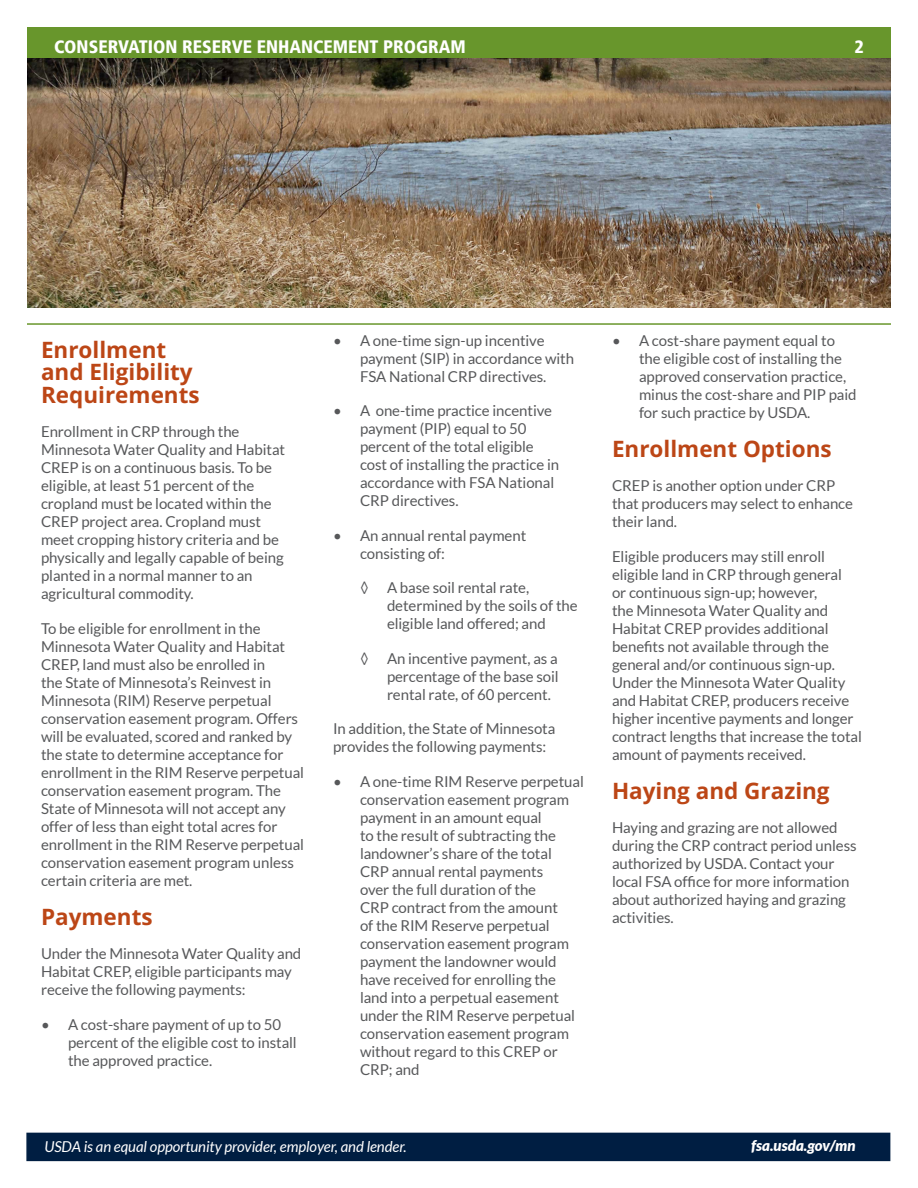
<style>
.page{position:relative;width:918px;height:1188px;background:#fff}
.page>*{position:absolute;margin:0;border:0;box-sizing:border-box;transform-origin:0 0}
.Body_Text{font:700 22.5px/22.5px "Open Sans";color:#bc4616}
.t1{font:900 condensed 18px "Frutiger LT";color:#fff}
.Body_Text-2{font:15px/18px "Lato";letter-spacing:-.005em;color:#57585a}
.t2{font:italic 15px "Lato";letter-spacing:-.005em;color:#fff}
.t3{font:italic 900 15px "Lato";letter-spacing:-.005em;color:#fff}
</style>
<div class="page">
<hr style="left:27px;top:323px;width:864px;height:2px;background:#68962c">
<div style="left:26px;top:1133px;width:864px;height:28px;background:#001e42"></div>
<div style="left:27px;top:27px;width:864px;height:44px;background:#68962c"></div>
<img style="left:27px;top:58px;width:864px;height:250px">
<p class="t1" style="left:54px;top:36px;width:413px">CONSERVATION RESERVE ENHANCEMENT PROGRAM</p>
<p class="t1" style="left:855px;top:36px;width:11px">2</p>
<p class="Body_Text" style="left:41px;top:338px;width:160px">Enrollment and Eligibility<br>Requirements</p>
<p class="Body_Text-2" style="left:41px;top:423px;width:246px">Enrollment in CRP through the Minnesota Water Quality and Habitat CREP is on a continuous basis. To be eligible, at least 51 percent of the cropland must be located within the CREP project area. Cropland must meet cropping history criteria and be physically and legally capable of being planted in a normal manner to an agricultural commodity.</p>
<p class="Body_Text-2" style="left:41px;top:619px;width:265px">To be eligible for enrollment in the Minnesota Water Quality and Habitat CREP, land must also be enrolled in<br>the State of Minnesota’s Reinvest in Minnesota (RIM) Reserve perpetual conservation easement program. Offers will be evaluated, scored and ranked by the state to determine acceptance for enrollment in the RIM Reserve perpetual conservation easement program. The State of Minnesota will not accept any offer of less than eight total acres for enrollment in the RIM Reserve perpetual conservation easement program unless certain criteria are met.</p>
<p class="Body_Text" style="left:41px;top:905px;width:113px">Payments</p>
<p class="Body_Text-2" style="left:41px;top:945px;width:262px">Under the Minnesota Water Quality and<br>Habitat CREP, eligible participants may receive the following payments:</p>
<p class="Body_Text-2" style="left:68px;top:1015px;width:230px;text-indent:-27px">• A cost-share payment of up to 50 percent of the eligible cost to install the approved practice.</p>
<p class="Body_Text-2" style="left:360px;top:331px;width:216px;text-indent:-27px">• A one-time sign-up incentive payment (SIP) in accordance with<br>FSA National CRP directives.</p>
<p class="Body_Text-2" style="left:360px;top:402px;width:201px;text-indent:-27px">• A one-time practice incentive payment (PIP) equal to 50 percent of the total eligible cost of installing the practice in accordance with FSA National<br>CRP directives.</p>
<p class="Body_Text-2" style="left:360px;top:526px;width:168px;text-indent:-27px">• An annual rental payment consisting of:</p>
<p class="Body_Text-2" style="left:387px;top:579px;width:192px;text-indent:-27px">◊ A base soil rental rate, determined by the soils of the eligible land offered; and</p>
<p class="Body_Text-2" style="left:387px;top:649px;width:173px;text-align:justify;text-indent:-27px">◊ An incentive payment, as a percentage of the base soil rental rate, of 60 percent.</p>
<p class="Body_Text-2" style="left:333px;top:720px;width:224px">In addition, the State of Minnesota provides the following payments:</p>
<p class="Body_Text-2" style="left:360px;top:772px;width:225px;text-indent:-27px">• A one-time RIM Reserve perpetual conservation easement program payment in an amount equal<br>to the result of subtracting the landowner’s share of the total<br>CRP annual rental payments<br>over the full duration of the<br>CRP contract from the amount<br>of the RIM Reserve perpetual conservation easement program payment the landowner would have received for enrolling the land into a perpetual easement under the RIM Reserve perpetual conservation easement program without regard to this CREP or<br>CRP; and</p>
<p class="Body_Text-2" style="left:639px;top:331px;width:219px;text-indent:-27px">• A cost-share payment equal to the eligible cost of installing the approved conservation practice, minus the cost-share and PIP paid for such practice by USDA.</p>
<p class="Body_Text" style="left:612px;top:437px;width:221px">Enrollment Options</p>
<p class="Body_Text-2" style="left:612px;top:477px;width:243px">CREP is another option under CRP that producers may select to enhance their land.</p>
<p class="Body_Text-2" style="left:612px;top:547px;width:251px">Eligible producers may still enroll eligible land in CRP through general<br>or continuous sign-up; however,<br>the Minnesota Water Quality and Habitat CREP provides additional benefits not available through the general and/or continuous sign-up.<br>Under the Minnesota Water Quality and Habitat CREP, producers receive higher incentive payments and longer contract lengths that increase the total amount of payments received.</p>
<p class="Body_Text" style="left:612px;top:779px;width:219px">Haying and Grazing</p>
<p class="Body_Text-2" style="left:612px;top:819px;width:246px">Haying and grazing are not allowed during the CRP contract period unless authorized by USDA. Contact your local FSA office for more information about authorized haying and grazing activities.</p>
<p class="t2" style="left:44px;top:1138px;width:364px">USDA is an equal opportunity provider, employer, and lender.</p>
<p class="t3" style="left:751px;top:1134px;width:106px">fsa.usda.gov/mn</p>
</div>
